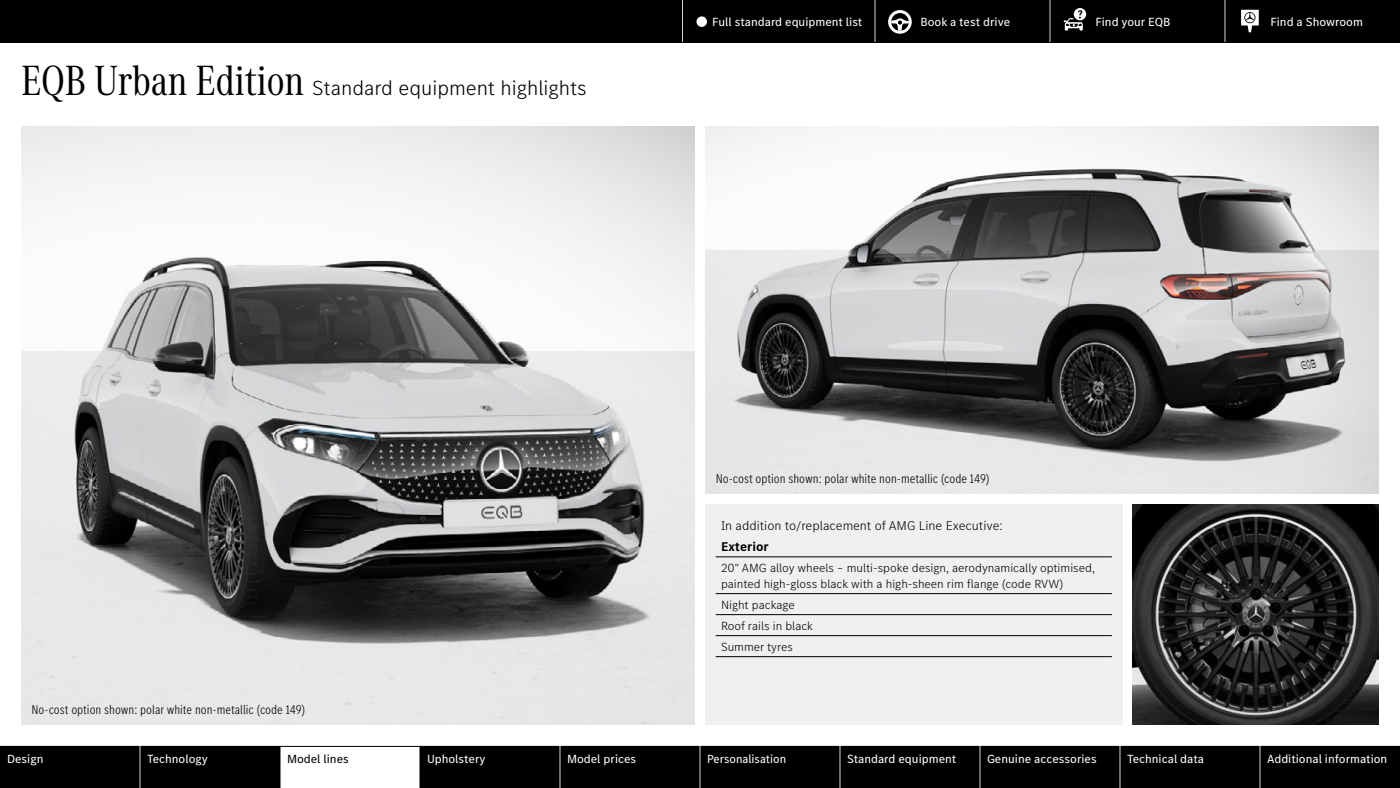
<style>
.page{position:relative;width:1400px;height:788px;background:#fff}
.page>*{position:absolute;margin:0;border:0;box-sizing:border-box;transform-origin:0 0}
.t1{font:300 21px "MB Corpo S Text";color:#000}
.t2{font:300 condensed 13.12px "MB Corpo S Text";color:#000}
.t3{font:300 13.12px "MB Corpo S Text";color:#000}
.t4{font:700 13.12px "MB Corpo S Text";color:#000}
.t5{font:12.25px "MB Corpo S Text";color:#fff}
.t6{font:300 12.25px/21px "MB Corpo S Text";color:#000}
.t7{font:12.25px "MB Corpo S Text";color:#fff;scale:.96 1}
.t8{font:12.25px "MB Corpo S Text";color:#000}
.s1{font-family:"MB Corpo A Title Cond";font-weight:400;font-size:43.75px}
</style>
<div class="page">
<img style="left:21px;top:126px;width:674px;height:598px">
<img style="left:705px;top:126px;width:674px;height:368px">
<img style="left:1133px;top:504px;width:246px;height:220px">
<div style="left:705px;top:504px;width:417px;height:220px;background:#f0f0f0"></div>
<hr style="left:716px;top:556px;width:396px;height:1px;background:#000">
<hr style="left:716px;top:593px;width:396px;height:1px;background:#000">
<hr style="left:716px;top:635px;width:396px;height:1px;background:#000">
<hr style="left:716px;top:656px;width:396px;height:1px;background:#000">
<hr style="left:716px;top:614px;width:396px;height:1px;background:#000">
<div style="left:0;top:0;width:1400px;height:42px;background:#000"></div>
<svg style="left:682px;top:0;width:577px;height:42px"></svg>
<svg style="left:0;top:746px;width:1400px;height:42px;background:#191919"></svg>
<hr style="left:1260px;top:746px;width:1px;height:42px;background:#d8d8d8">
<hr style="left:560px;top:746px;width:1px;height:42px;background:#d8d8d8">
<hr style="left:700px;top:746px;width:1px;height:42px;background:#d8d8d8">
<hr style="left:840px;top:746px;width:1px;height:42px;background:#d8d8d8">
<hr style="left:980px;top:746px;width:1px;height:42px;background:#d8d8d8">
<hr style="left:1120px;top:746px;width:1px;height:42px;background:#d8d8d8">
<hr style="left:140px;top:746px;width:1px;height:42px;background:#d8d8d8">
<hr style="left:280px;top:746px;width:1px;height:42px;background:#000">
<hr style="left:420px;top:746px;width:1px;height:42px;background:#000">
<h1 class="t1" style="left:21px;top:74px;width:567px"><span class="s1">EQB Urban Edition</span> Standard equipment highlights</h1>
<p class="t5" style="left:712px;top:14px;width:152px">Full standard equipment list</p>
<p class="t5" style="left:920px;top:14px;width:91px">Book a test drive</p>
<p class="t5" style="left:1096px;top:14px;width:76px">Find your EQB</p>
<p class="t5" style="left:1271px;top:14px;width:94px">Find a Showroom</p>
<p class="t2" style="left:32px;top:701px;width:275px">No-cost option shown: polar white non-metallic (code 149)</p>
<p class="t2" style="left:716px;top:470px;width:275px">No-cost option shown: polar white non-metallic (code 149)</p>
<p class="t3" style="left:721px;top:517px;width:283px">In addition to/replacement of AMG Line Executive:</p>
<p class="t4" style="left:721px;top:538px;width:49px">Exterior</p>
<p class="t6" style="left:721px;top:559px;width:375px;line-height:15.8px">20" AMG alloy wheels – multi-spoke design, aerodynamically optimised, painted high-gloss black with a high-sheen rim flange (code RVW)</p>
<p class="t6" style="left:721px;top:593px;width:94px">Night package<br>Roof rails in black<br>Summer tyres</p>
<p class="t5" style="left:7px;top:750px;width:38px">Design</p>
<p class="t5" style="left:147px;top:750px;width:62px">Technology</p>
<p class="t8" style="left:287px;top:750px;width:63px">Model lines</p>
<p class="t5" style="left:427px;top:750px;width:60px">Upholstery</p>
<p class="t5" style="left:567px;top:750px;width:71px">Model prices</p>
<p class="t7" style="left:707px;top:750px;width:84px">Personalisation</p>
<p class="t5" style="left:847px;top:750px;width:111px">Standard equipment</p>
<p class="t5" style="left:987px;top:750px;width:111px">Genuine accessories</p>
<p class="t5" style="left:1127px;top:750px;width:79px">Technical data</p>
<p class="t5" style="left:1267px;top:750px;width:122px">Additional information</p>
</div>
